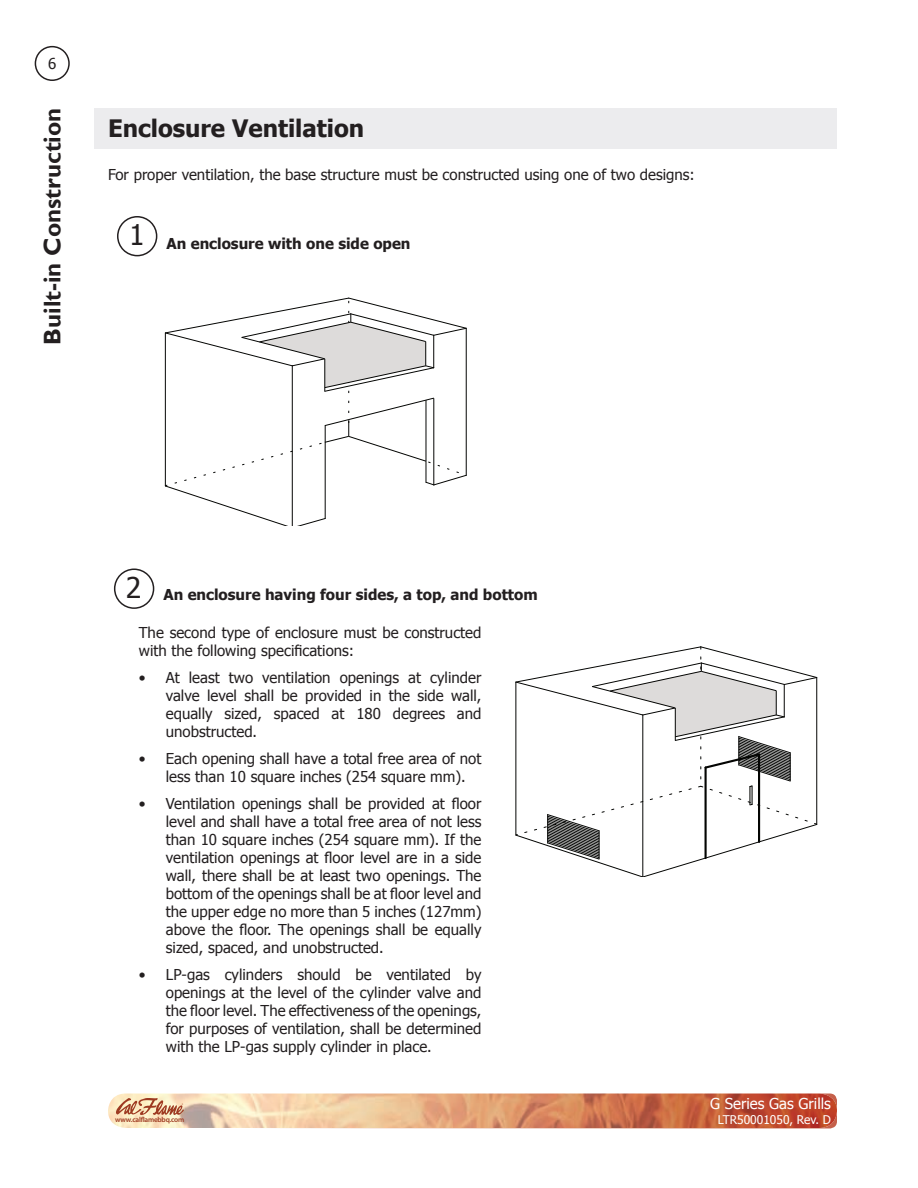
<style>
.page{position:relative;width:918px;height:1188px;background:#fff}
.page>*{position:absolute;margin:0;border:0;box-sizing:border-box;transform-origin:0 0}
.t1{font:28.5px "Tahoma";color:#231f20}
.t2{font:700 24px "Gill Sans";color:#231f20}
.t3{font:700 24px "Tahoma";color:#231f20}
.t4{font:15px/18px "Tahoma";color:#231f20;text-align:justify}
.t5{font:700 15px "Tahoma";color:#231f20}
.t6{font:15px "Tahoma";color:#fff}
.t7{font:12px "Tahoma";color:#fff}
.t8{font:600 7.35px "Myriad Pro";letter-spacing:-.03em;color:#9e3a21}
</style>
<div class="page">
<svg style="left:108px;top:1094px;width:729px;height:34px;background:#db9a76"></svg>
<svg style="left:35px;top:46px;width:35px;height:35px"></svg>
<svg style="left:515px;top:646px;width:303px;height:231px"></svg>
<svg style="left:164px;top:297px;width:303px;height:229px"></svg>
<svg style="left:117px;top:216px;width:40px;height:40px"></svg>
<svg style="left:114px;top:568px;width:40px;height:41px"></svg>
<div style="left:94px;top:108px;width:743px;height:40px;background:#ececee"></div>
<p class="t4" style="left:48px;top:53px;width:10px">6</p>
<h2 class="t2" style="left:38px;top:345px;width:238px;rotate:-90deg">Built-in Construction</h2>
<h2 class="t3" style="left:108px;top:112px;width:258px">Enclosure Ventilation</h2>
<p class="t4" style="left:108px;top:164px;width:588px">For proper ventilation, the base structure must be constructed using one of two designs:</p>
<h1 class="t1" style="left:129px;top:216px;width:17px">1</h1>
<p class="t5" style="left:166px;top:233px;width:246px">An enclosure with one side open</p>
<h1 class="t1" style="left:126px;top:568px;width:17px">2</h1>
<p class="t5" style="left:163px;top:584px;width:376px">An enclosure having four sides, a top, and bottom</p>
<p class="t4" style="left:139px;top:622px;width:344px">The second type of enclosure must be constructed with the following specifications:</p>
<p class="t4" style="left:166px;top:667px;width:317px;text-indent:-27px">• At least two ventilation openings at cylinder valve level shall be provided in the side wall, equally sized, spaced at 180 degrees and unobstructed.</p>
<p class="t4" style="left:166px;top:748px;width:317px;text-indent:-27px">• Each opening shall have a total free area of not less than 10 square inches (254 square mm).</p>
<p class="t4" style="left:166px;top:793px;width:317px;text-indent:-27px">• Ventilation openings shall be provided at floor level and shall have a total free area of not less than 10 square inches (254 square mm). If the ventilation openings at floor level are in a side wall, there shall be at least two openings. The bottom of the openings shall be at floor level and the upper edge no more than 5 inches (127mm) above the floor. The openings shall be equally sized, spaced, and unobstructed.</p>
<p class="t4" style="left:166px;top:964px;width:317px;text-indent:-27px">• LP-gas cylinders should be ventilated by openings at the level of the cylinder valve and the floor level. The effectiveness of the openings, for purposes of ventilation, shall be determined with the LP-gas supply cylinder in place.</p>
<p class="t8" style="left:115px;top:1115px;width:71px">www.calflamebbq.com</p>
<p class="t6" style="left:710px;top:1094px;width:122px">G Series Gas Grills</p>
<p class="t7" style="left:718px;top:1112px;width:115px">LTR50001050, Rev. D</p>
</div>
